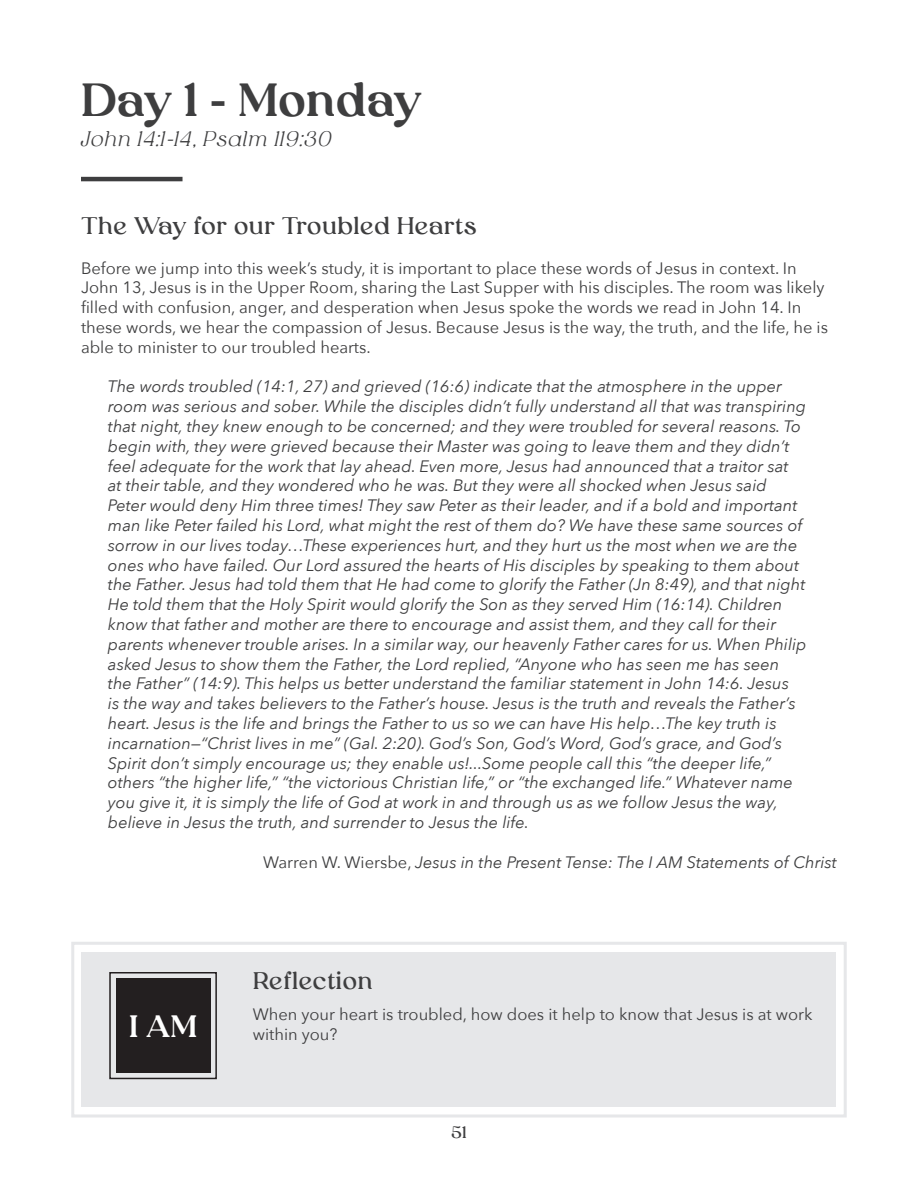
<style>
.page{position:relative;width:918px;height:1188px;background:#fff}
.page>*{position:absolute;margin:0;border:0;box-sizing:border-box;transform-origin:0 0}
.t1{font:900 46.5px "Kingand Queen";color:#3e3e3f}
.t2{font:900 30.9px "Kingand Queen";color:#fff}
.t3{font:700 24px "Kingand Queen";color:#3e3e3f}
.t4{font:italic 300 21px "Kingand Queen";color:#3e3e3f}
.t5{font:italic 16.5px/19.8px "Avenir Next";color:#3e3e3f}
.t6{font:16.5px/19.8px "Avenir Next";color:#3e3e3f}
.t7{font:700 16.5px "Kingand Queen";color:#3e3e3f}
.s1{font-style:normal}
</style>
<div class="page">
<hr style="left:81px;top:177px;width:102px;height:4px;background:#3e3e3f">
<div style="left:71px;top:942px;width:776px;height:176px;border:3px solid #e6e7e9"></div>
<div style="left:82px;top:953px;width:754px;height:154px;background:#e6e7e9"></div>
<div style="left:116px;top:978px;width:94px;height:95px;background:#231f20"></div>
<div style="left:109px;top:972px;width:108px;height:107px;border:2px solid #231f20"></div>
<p class="t1" style="left:81px;top:72px;width:343px">Day 1 - Monday</p>
<p class="t4" style="left:81px;top:126px;width:253px">John 14:1-14, Psalm 119:30</p>
<p class="t3" style="left:81px;top:211px;width:398px">The Way for our Troubled Hearts</p>
<p class="t6" style="left:81px;top:257px;width:749px">Before we jump into this week’s study, it is important to place these words of Jesus in context. In John 13, Jesus is in the Upper Room, sharing the Last Supper with his disciples. The room was likely filled with confusion, anger, and desperation when Jesus spoke the words we read in John 14. In these words, we hear the compassion of Jesus. Because Jesus is the way, the truth, and the life, he is able to minister to our troubled hearts.</p>
<p class="t5" style="left:108px;top:376px;width:700px">The words troubled (14:1, 27) and grieved (16:6) indicate that the atmosphere in the upper room was serious and sober. While the disciples didn’t fully understand all that was transpiring that night, they knew enough to be concerned; and they were troubled for several reasons. To begin with, they were grieved because their Master was going to leave them and they didn’t feel adequate for the work that lay ahead. Even more, Jesus had announced that a traitor sat<br>at their table, and they wondered who he was. But they were all shocked when Jesus said Peter would deny Him three times! They saw Peter as their leader, and if a bold and important man like Peter failed his Lord, what might the rest of them do? We have these same sources of sorrow in our lives today…These experiences hurt, and they hurt us the most when we are the ones who have failed. Our Lord assured the hearts of His disciples by speaking to them about the Father. Jesus had told them that He had come to glorify the Father (Jn 8:49), and that night He told them that the Holy Spirit would glorify the Son as they served Him (16:14). Children know that father and mother are there to encourage and assist them, and they call for their parents whenever trouble arises. In a similar way, our heavenly Father cares for us. When Philip asked Jesus to show them the Father, the Lord replied, “Anyone who has seen me has seen the Father” (14:9). This helps us better understand the familiar statement in John 14:6. Jesus<br>is the way and takes believers to the Father’s house. Jesus is the truth and reveals the Father’s heart. Jesus is the life and brings the Father to us so we can have His help…The key truth is incarnation—“Christ lives in me” (Gal. 2:20). God’s Son, God’s Word, God’s grace, and God’s Spirit don’t simply encourage us; they enable us!...Some people call this “the deeper life,” others “the higher life,” “the victorious Christian life,” or “the exchanged life.” Whatever name you give it, it is simply the life of God at work in and through us as we follow Jesus the way, believe in Jesus the truth, and surrender to Jesus the life.</p>
<p class="t5" style="left:263px;top:851px;width:575px"><span class="s1">Warren W. Wiersbe,</span> Jesus in the Present Tense: The I AM Statements of Christ</p>
<p class="t2" style="left:129px;top:1008px;width:70px">I AM</p>
<p class="t3" style="left:253px;top:966px;width:122px">Reflection</p>
<p class="t6" style="left:253px;top:1004px;width:561px">When your heart is troubled, how does it help to know that Jesus is at work</p>
<p class="t6" style="left:253px;top:1024px;width:86px">within you?</p>
<p class="t7" style="left:451px;top:1122px;width:17px">51</p>
</div>
